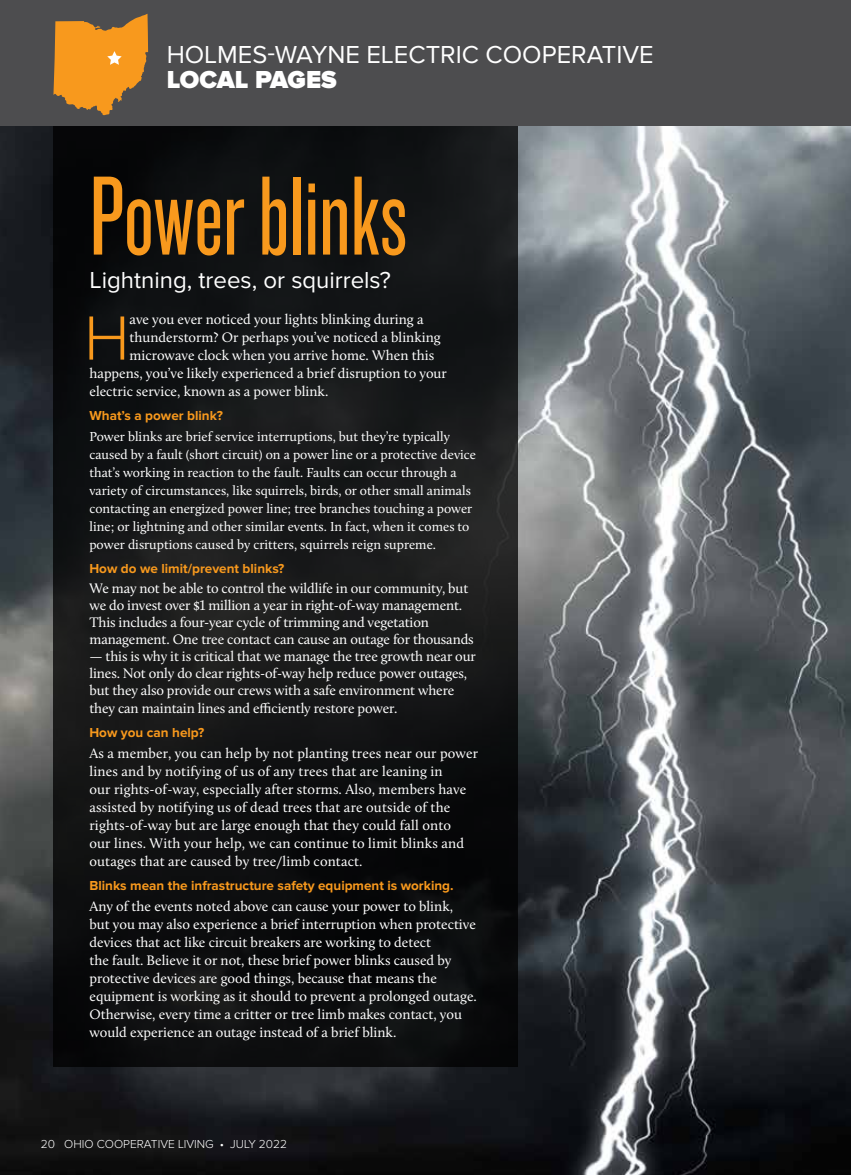
<style>
.page{position:relative;width:851px;height:1175px;background:#fff}
.page>*{position:absolute;margin:0;border:0;box-sizing:border-box;transform-origin:0 0}
.t1{font:117px "Knockout HTF27 Junior Bantamwt";color:#f8991d}
.t2{font:300 64.65px "Proxima Nova";color:#f8991d}
.t3{font:25.5px "Proxima Nova";color:#fff}
.t4{font:900 25.5px "Proxima Nova";letter-spacing:-.005em;color:#fff}
.t5{font:24px "Proxima Nova";color:#fff}
.t6{font:14.25px/18px "Calluna";color:#fff}
.t7{font:13.5px/18px "Calluna";color:#fff}
.t8{font:700 13.5px "Proxima Nova";color:#f8991d}
.t9{font:300 12px "Proxima Nova";color:#fff}
</style>
<div class="page">
<img style="left:0;top:126px;width:850px;height:1048px">
<svg style="left:53px;top:126px;width:465px;height:940px;background:#121314"></svg>
<div style="left:0;top:0;width:850px;height:126px;background:#4d4d4f"></div>
<svg style="left:53px;top:14px;width:95px;height:101px"></svg>
<h3 class="t3" style="left:167px;top:40px;width:488px">HOLMES-WAYNE ELECTRIC COOPERATIVE</h3>
<h3 class="t4" style="left:167px;top:68px;width:172px">LOCAL PAGES</h3>
<h1 class="t1" style="left:89px;top:159px;width:319px">Power blinks</h1>
<h3 class="t5" style="left:89px;top:266px;width:303px">Lightning, trees, or squirrels?</h3>
<h2 class="t2" style="left:84px;top:308px;width:47px">H</h2>
<p class="t6" style="left:129px;top:310px;width:295px">ave you ever noticed your lights blinking during a</p>
<p class="t6" style="left:129px;top:328px;width:313px">thunderstorm? Or perhaps you’ve noticed a blinking</p>
<p class="t6" style="left:129px;top:346px;width:306px">microwave clock when you arrive home. When this</p>
<p class="t6" style="left:89px;top:364px;width:359px">happens, you’ve likely experienced a brief disruption to your</p>
<p class="t6" style="left:89px;top:382px;width:240px">electric service, known as a power blink.</p>
<p class="t8" style="left:89px;top:407px;width:135px">What’s a power blink?</p>
<p class="t7" style="left:89px;top:427px;width:388px">Power blinks are brief service interruptions, but they’re typically caused by a fault (short circuit) on a power line or a protective device that’s working in reaction to the fault. Faults can occur through a variety of circumstances, like squirrels, birds, or other small animals contacting an energized power line; tree branches touching a power line; or lightning and other similar events. In fact, when it comes to power disruptions caused by critters, squirrels reign supreme.</p>
<p class="t8" style="left:89px;top:560px;width:196px">How do we limit/prevent blinks?</p>
<p class="t6" style="left:89px;top:579px;width:386px;line-height:17.1px">We may not be able to control the wildlife in our community, but we do invest over $1 million a year in right-of-way management.<br>This includes a four-year cycle of trimming and vegetation management. One tree contact can cause an outage for thousands</p>
<p class="t6" style="left:89px;top:648px;width:388px;line-height:17.1px">— this is why it is critical that we manage the tree growth near our lines. Not only do clear rights-of-way help reduce power outages, but they also provide our crews with a safe environment where they can maintain lines and efficiently restore power.</p>
<p class="t8" style="left:89px;top:724px;width:116px">How you can help?</p>
<p class="t6" style="left:89px;top:743px;width:390px">As a member, you can help by not planting trees near our power lines and by notifying of us of any trees that are leaning in<br>our rights-of-way, especially after storms. Also, members have assisted by notifying us of dead trees that are outside of the rights-of-way but are large enough that they could fall onto<br>our lines. With your help, we can continue to limit blinks and outages that are caused by tree/limb contact.</p>
<p class="t8" style="left:89px;top:877px;width:365px">Blinks mean the infrastructure safety equipment is working.</p>
<p class="t6" style="left:89px;top:896px;width:389px">Any of the events noted above can cause your power to blink, but you may also experience a brief interruption when protective devices that act like circuit breakers are working to detect<br>the fault. Believe it or not, these brief power blinks caused by protective devices are good things, because that means the equipment is working as it should to prevent a prolonged outage.<br>Otherwise, every time a critter or tree limb makes contact, you would experience an outage instead of a brief blink.</p>
<p class="t9" style="left:41px;top:1138px;width:248px">20 OHIO COOPERATIVE LIVING • JULY 2022</p>
</div>
